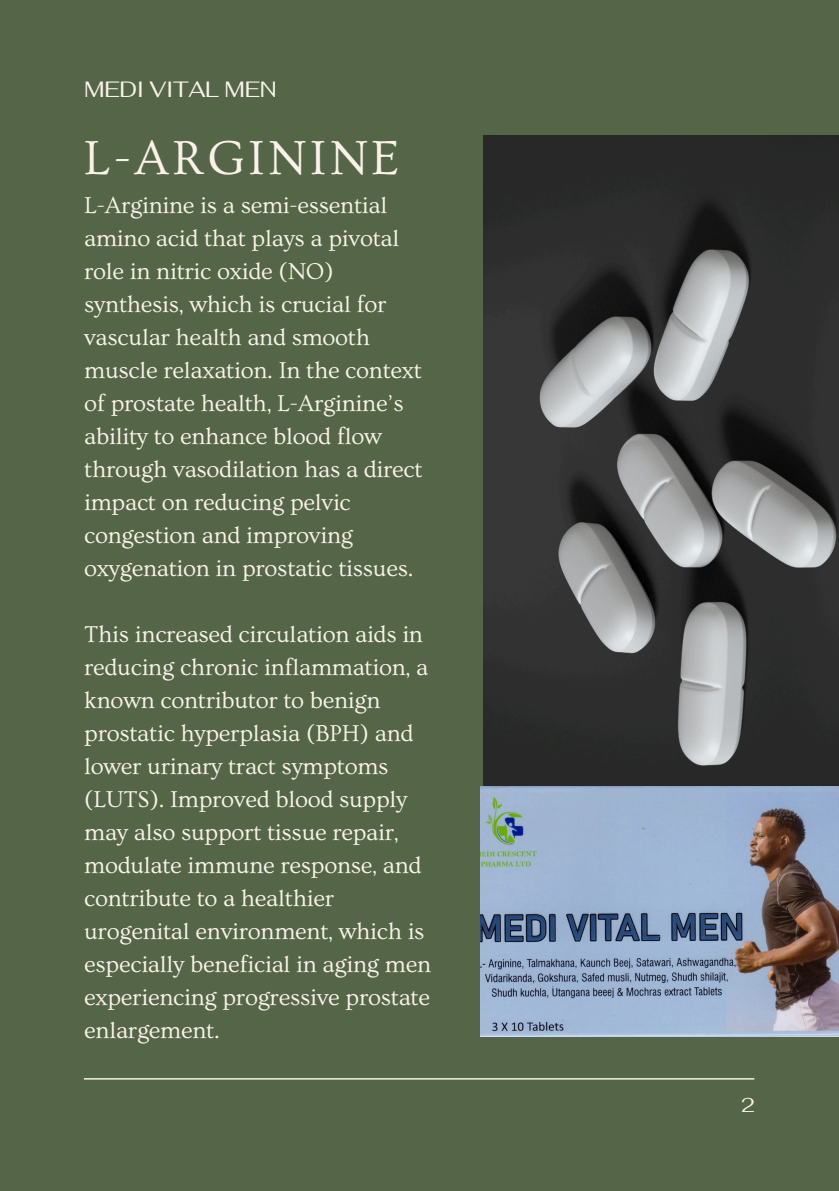
<style>
.page{position:relative;width:839px;height:1191px;background:#fff}
.page>*{position:absolute;margin:0;border:0;box-sizing:border-box;transform-origin:0 0}
.t1{font:50px "Ovo";letter-spacing:.07em;color:#faf2e9}
.t2{font:24px/33px "Ovo";letter-spacing:-.01em;color:#faf2e9}
.t3{font:22px "Fahkwang";letter-spacing:-.015em;color:#faf2e9}
.t4{font:20px "Fahkwang";color:#faf2e9}
</style>
<div class="page">
<div style="left:0;top:0;width:838px;height:1190px;background:#546647"></div>
<img style="left:484px;top:136px;width:354px;height:650px">
<hr style="left:84px;top:1078px;width:670px;height:2px;background:#faf2e9">
<img style="left:480px;top:786px;width:358px;height:251px">
<p class="t3" style="left:84px;top:75px;width:194px">MEDI VITAL MEN</p>
<p class="t1" style="left:84px;top:131px;width:317px">L-ARGININE</p>
<h1 class="t2" style="left:84px;top:190px;width:340px">L-Arginine is a semi-essential amino acid that plays a pivotal role in nitric oxide (NO) synthesis, which is crucial for vascular health and smooth muscle relaxation. In the context of prostate health, L-Arginine’s ability to enhance blood flow through vasodilation has a direct impact on reducing pelvic congestion and improving oxygenation in prostatic tissues.</h1>
<p class="t2" style="left:84px;top:618px;width:348px">This increased circulation aids in reducing chronic inflammation, a known contributor to benign prostatic hyperplasia (BPH) and lower urinary tract symptoms (LUTS). Improved blood supply may also support tissue repair, modulate immune response, and contribute to a healthier urogenital environment, which is especially beneficial in aging men experiencing progressive prostate enlargement.</p>
<p class="t4" style="left:741px;top:1092px;width:15px">2</p>
</div>
